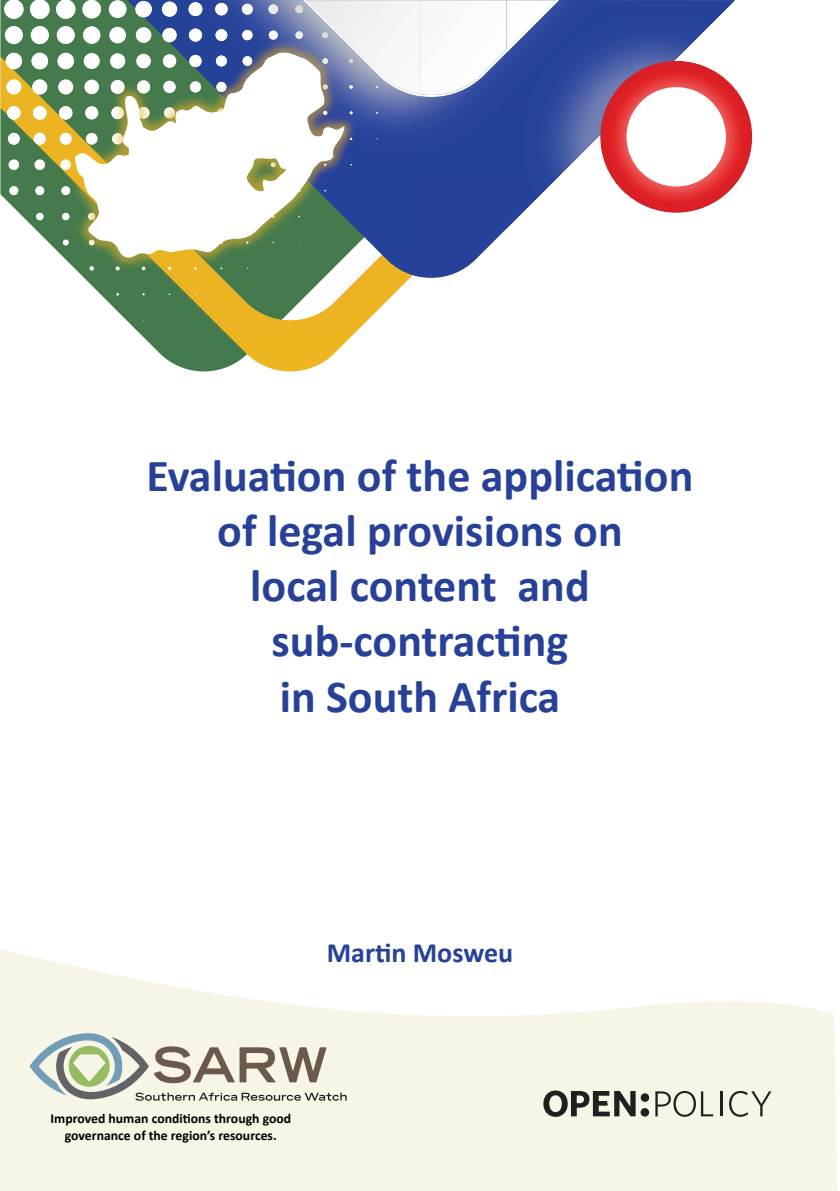
<style>
.page{position:relative;width:840px;height:1191px;background:#fff}
.page>*{position:absolute;margin:0;border:0;box-sizing:border-box;transform-origin:0 0}
.t1{font:700 46px/55.2px "Calibri";color:#274199;text-align:center}
.t2{font:700 28px "Calibri";color:#274199}
.t3{font:700 13.6px/16.4px "Calibri";color:#000;text-align:center}
</style>
<div class="page">
<svg style="left:139px;top:333px;width:216px;height:39px"></svg>
<svg style="left:419px;top:173px;width:87px;height:105px;background:#455ba7"></svg>
<img style="left:419px;top:97px;width:87px;height:76px">
<svg style="left:419px;top:0;width:87px;height:97px"></svg>
<img style="left:506px;top:173px;width:56px;height:56px">
<img style="left:506px;top:0;width:228px;height:173px">
<img style="left:506px;top:0;width:52px;height:53px">
<svg style="left:600px;top:61px;width:151px;height:152px"></svg>
<img style="left:1px;top:57px;width:410px;height:276px">
<img style="left:300px;top:173px;width:119px;height:104px">
<svg style="left:116px;top:266px;width:4px;height:4px"></svg>
<svg style="left:89px;top:266px;width:5px;height:4px"></svg>
<svg style="left:61px;top:186px;width:9px;height:9px"></svg>
<svg style="left:62px;top:213px;width:7px;height:7px"></svg>
<svg style="left:63px;top:239px;width:6px;height:6px"></svg>
<svg style="left:63px;top:266px;width:5px;height:5px"></svg>
<svg style="left:35px;top:186px;width:9px;height:9px"></svg>
<svg style="left:36px;top:213px;width:8px;height:7px"></svg>
<svg style="left:37px;top:239px;width:6px;height:6px"></svg>
<svg style="left:38px;top:266px;width:4px;height:5px"></svg>
<img style="left:4px;top:0;width:20px;height:19px">
<img style="left:5px;top:26px;width:18px;height:18px;border-radius:9px">
<img style="left:6px;top:53px;width:16px;height:16px">
<img style="left:6px;top:79px;width:15px;height:15px;border-radius:7px">
<img style="left:7px;top:106px;width:14px;height:14px">
<svg style="left:8px;top:133px;width:12px;height:12px"></svg>
<svg style="left:9px;top:159px;width:10px;height:11px"></svg>
<svg style="left:9px;top:186px;width:9px;height:9px"></svg>
<svg style="left:10px;top:213px;width:8px;height:7px"></svg>
<svg style="left:11px;top:239px;width:6px;height:6px"></svg>
<svg style="left:12px;top:266px;width:4px;height:5px"></svg>
<div style="left:30px;top:0;width:97px;height:87px;background:#447a4c"></div>
<img style="left:30px;top:87px;width:45px;height:86px">
<img style="left:127px;top:0;width:292px;height:173px">
<svg style="left:295px;top:5px;width:8px;height:8px"></svg>
<svg style="left:295px;top:31px;width:8px;height:8px"></svg>
<svg style="left:268px;top:4px;width:10px;height:10px"></svg>
<svg style="left:268px;top:30px;width:10px;height:10px"></svg>
<svg style="left:242px;top:4px;width:11px;height:11px"></svg>
<svg style="left:242px;top:30px;width:10px;height:10px"></svg>
<svg style="left:215px;top:3px;width:13px;height:12px"></svg>
<svg style="left:215px;top:29px;width:12px;height:12px"></svg>
<img style="left:188px;top:2px;width:14px;height:14px;border-radius:7px">
<img style="left:189px;top:28px;width:13px;height:14px;border-radius:7px">
<img style="left:162px;top:2px;width:15px;height:15px;border-radius:8px">
<img style="left:162px;top:28px;width:15px;height:14px">
<img style="left:135px;top:1px;width:17px;height:16px">
<img style="left:136px;top:27px;width:15px;height:16px;border-radius:8px">
<img style="left:109px;top:0;width:17px;height:18px;border-radius:9px">
<img style="left:109px;top:27px;width:17px;height:16px;border-radius:8px">
<img style="left:82px;top:0;width:19px;height:19px">
<img style="left:83px;top:26px;width:17px;height:18px;border-radius:9px">
<img style="left:56px;top:0;width:19px;height:19px">
<img style="left:57px;top:26px;width:18px;height:18px;border-radius:9px">
<img style="left:57px;top:53px;width:17px;height:16px;border-radius:8px">
<img style="left:58px;top:79px;width:15px;height:15px;border-radius:7px">
<img style="left:59px;top:106px;width:13px;height:14px">
<svg style="left:60px;top:133px;width:12px;height:12px"></svg>
<svg style="left:60px;top:159px;width:11px;height:11px"></svg>
<img style="left:30px;top:0;width:20px;height:19px">
<img style="left:31px;top:26px;width:18px;height:18px;border-radius:9px">
<img style="left:31px;top:53px;width:17px;height:16px;border-radius:8px">
<img style="left:32px;top:79px;width:15px;height:15px">
<img style="left:33px;top:106px;width:14px;height:14px;border-radius:7px">
<svg style="left:34px;top:133px;width:12px;height:12px"></svg>
<svg style="left:35px;top:159px;width:10px;height:11px"></svg>
<img style="left:303px;top:0;width:116px;height:96px">
<svg style="left:75px;top:52px;width:272px;height:206px"></svg>
<svg style="left:0;top:949px;width:836px;height:242px;fill:#f6f5e6"></svg>
<svg style="left:195px;top:1047px;width:131px;height:35px;background:#b7ae9f"></svg>
<svg style="left:29px;top:1032px;width:166px;height:68px;background:#c5cbbd"></svg>
<svg style="left:199px;top:1092px;width:147px;height:8px"></svg>
<svg style="left:543px;top:1090px;width:105px;height:26px;background:#8c8982"></svg>
<svg style="left:655px;top:1091px;width:57px;height:25px"></svg>
<hr style="left:719px;top:1091px;width:3px;height:25px;background:#231f20">
<svg style="left:728px;top:1091px;width:43px;height:25px"></svg>
<p class="t1" style="left:146px;top:447px;width:548px">Evaluation of the application of legal provisions on<br>local content and sub-contracting<br>in South Africa</p>
<p class="t2" style="left:326px;top:932px;width:188px">Martin Mosweu</p>
<p class="t3" style="left:51px;top:1110px;width:242px">Improved human conditions through good governance of the region’s resources.</p>
</div>
